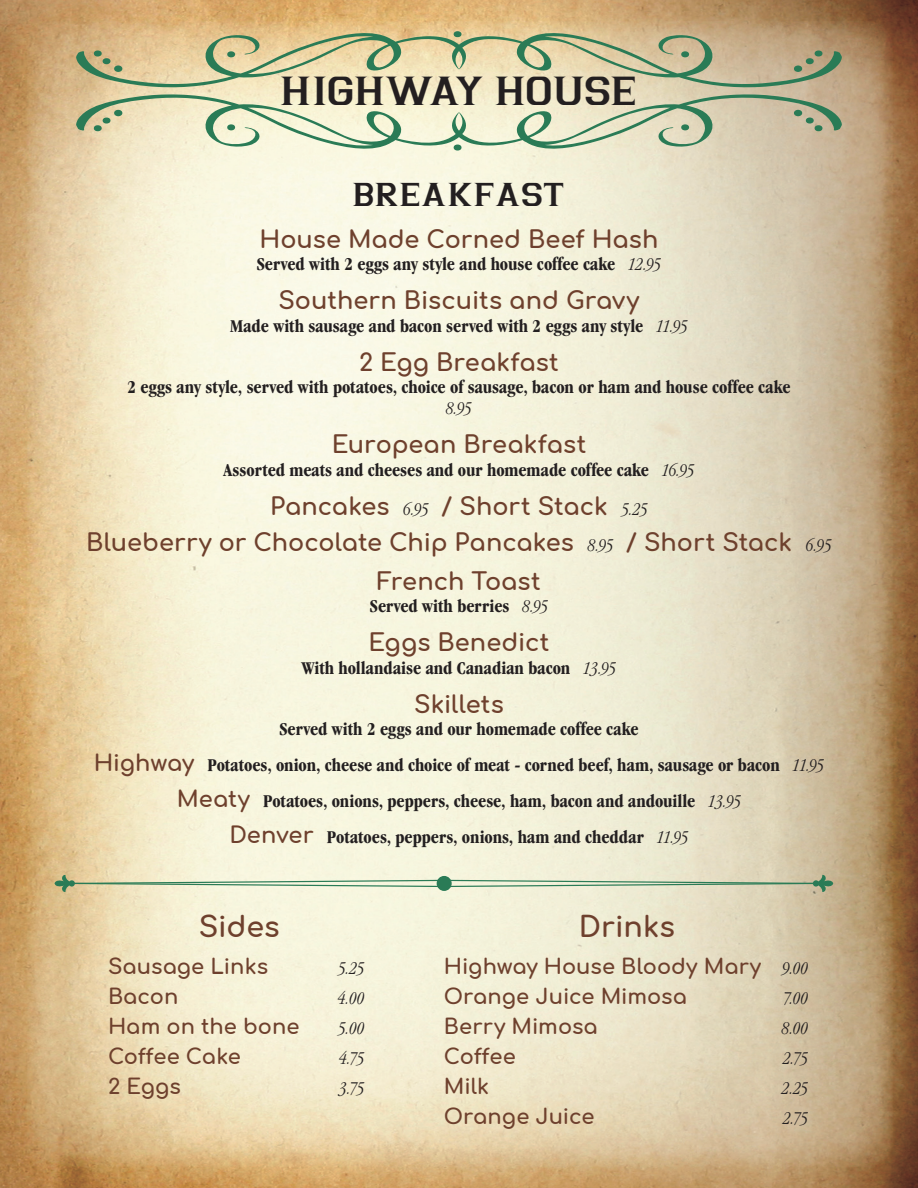
<style>
.page{position:relative;width:918px;height:1188px;background:#fff}
.page>*{position:absolute;margin:0;border:0;box-sizing:border-box;transform-origin:0 0}
.t1{font:40.5px "Argentina";letter-spacing:.015em;color:#231f20}
.t2{font:33px "Argentina";letter-spacing:.03em;color:#231f20}
.t3{font:700 28.5px "Comfortaa";color:#6e402d}
.t4{font:700 24px/36px "Comfortaa";color:#6e402d;text-align:center}
.t5{font:700 21px/30px "Comfortaa";color:#6e402d}
.t6{font:700 condensed 18.75px/36px "Garamond IT Cby BT";color:#231f20;text-align:center}
.t7{font:italic 300 condensed 18.75px "Garamond IT Cby BT";letter-spacing:-.015em;color:#231f20}
.s1{font-weight:300;font-style:italic}
.s2{font-family:"Garamond IT Cby BT";font-weight:300;font-style:italic;font-stretch:condensed;font-size:18.75px;color:#231f20}
.s3{font-family:"Comfortaa";font-stretch:normal;font-size:22.5px;color:#6e402d}
</style>
<div class="page">
<img style="left:0;top:0;width:918px;height:1188px">
<svg style="left:76px;top:29px;width:766px;height:59px;background:#ccc298"></svg>
<svg style="left:92px;top:50px;width:30px;height:22px"></svg>
<svg style="left:226px;top:51px;width:10px;height:6px"></svg>
<svg style="left:794px;top:50px;width:30px;height:22px"></svg>
<svg style="left:680px;top:51px;width:10px;height:6px"></svg>
<svg style="left:452px;top:31px;width:11px;height:6px"></svg>
<svg style="left:76px;top:93px;width:766px;height:60px;background:#d5d8ba"></svg>
<svg style="left:92px;top:110px;width:30px;height:21px"></svg>
<svg style="left:226px;top:124px;width:10px;height:6px"></svg>
<svg style="left:794px;top:110px;width:30px;height:21px"></svg>
<svg style="left:680px;top:124px;width:10px;height:6px"></svg>
<svg style="left:452px;top:145px;width:11px;height:6px"></svg>
<svg style="left:55px;top:874px;width:778px;height:18px;background:#d2d8bc"></svg>
<div style="left:437px;top:876px;width:15px;height:15px;background:#2a7b56;border-radius:50%"></div>
<h1 class="t1" style="left:281px;top:71px;width:357px">HIGHWAY HOUSE</h1>
<h2 class="t2" style="left:353px;top:178px;width:213px">BREAKFAST</h2>
<p class="t4" style="left:259px;top:222px;width:401px">House Made Corned Beef Hash</p>
<p class="t6" style="left:257px;top:247px;width:406px">Served with 2 eggs any style and house coffee cake <span class="s1">12.95</span></p>
<p class="t4" style="left:278px;top:283px;width:363px">Southern Biscuits and Gravy</p>
<p class="t6" style="left:230px;top:309px;width:459px">Made with sausage and bacon served with 2 eggs any style <span class="s1">11.95</span></p>
<p class="t4" style="left:359px;top:345px;width:201px">2 Egg Breakfast</p>
<p class="t6" style="left:127px;top:370px;width:665px">2 eggs any style, served with potatoes, choice of sausage, bacon or ham and house coffee cake</p>
<p class="t7" style="left:446px;top:401px;width:27px">8.95</p>
<p class="t4" style="left:332px;top:427px;width:256px">European Breakfast</p>
<p class="t6" style="left:224px;top:453px;width:472px">Assorted meats and cheeses and our homemade coffee cake <span class="s1">16.95</span></p>
<p class="t4" style="left:86px;top:489px;width:747px">Pancakes <span class="s2">6.95</span> / Short Stack <span class="s2">5.25<br></span>Blueberry or Chocolate Chip Pancakes <span class="s2">8.95</span> / Short Stack <span class="s2">6.95</span></p>
<p class="t4" style="left:377px;top:564px;width:165px">French Toast</p>
<p class="t6" style="left:370px;top:589px;width:180px">Served with berries <span class="s1">8.95</span></p>
<p class="t4" style="left:368px;top:625px;width:183px">Eggs Benedict</p>
<p class="t6" style="left:302px;top:651px;width:316px">With hollandaise and Canadian bacon <span class="s1">13.95</span></p>
<p class="t4" style="left:414px;top:687px;width:91px">Skillets</p>
<p class="t6" style="left:94px;top:712px;width:732px">Served with 2 eggs and our homemade coffee cake<br><span class="s3">Highway</span> Potatoes, onion, cheese and choice of meat - corned beef, ham, sausage or bacon <span class="s1">11.95<br></span><span class="s3">Meaty</span> Potatoes, onions, peppers, cheese, ham, bacon and andouille <span class="s1">13.95<br></span><span class="s3">Denver</span> Potatoes, peppers, onions, ham and cheddar <span class="s1">11.95</span></p>
<h3 class="t3" style="left:199px;top:912px;width:82px">Sides</h3>
<p class="t5" style="left:108px;top:952px;width:162px">Sausage Links</p>
<p class="t7" style="left:338px;top:961px;width:28px">5.25</p>
<p class="t5" style="left:108px;top:982px;width:72px">Bacon</p>
<p class="t7" style="left:338px;top:991px;width:28px">4.00</p>
<p class="t5" style="left:108px;top:1012px;width:193px">Ham on the bone</p>
<p class="t7" style="left:338px;top:1021px;width:28px">5.00</p>
<p class="t5" style="left:108px;top:1042px;width:134px">Coffee Cake</p>
<p class="t7" style="left:339px;top:1051px;width:27px">4.75</p>
<p class="t5" style="left:108px;top:1072px;width:74px">2 Eggs</p>
<p class="t7" style="left:339px;top:1081px;width:27px">3.75</p>
<h3 class="t3" style="left:579px;top:912px;width:97px">Drinks</h3>
<p class="t5" style="left:444px;top:952px;width:366px">Highway House Bloody Mary <span class="s2">9.00<br></span>Orange Juice Mimosa</p>
<p class="t7" style="left:784px;top:991px;width:26px">7.00</p>
<p class="t5" style="left:444px;top:1012px;width:155px">Berry Mimosa</p>
<p class="t7" style="left:782px;top:1021px;width:28px">8.00</p>
<p class="t5" style="left:444px;top:1042px;width:73px">Coffee</p>
<p class="t7" style="left:783px;top:1051px;width:27px">2.75</p>
<p class="t5" style="left:444px;top:1072px;width:47px">Milk</p>
<p class="t7" style="left:782px;top:1081px;width:28px">2.25</p>
<p class="t5" style="left:444px;top:1102px;width:152px">Orange Juice</p>
<p class="t7" style="left:783px;top:1111px;width:27px">2.75</p>
</div>
